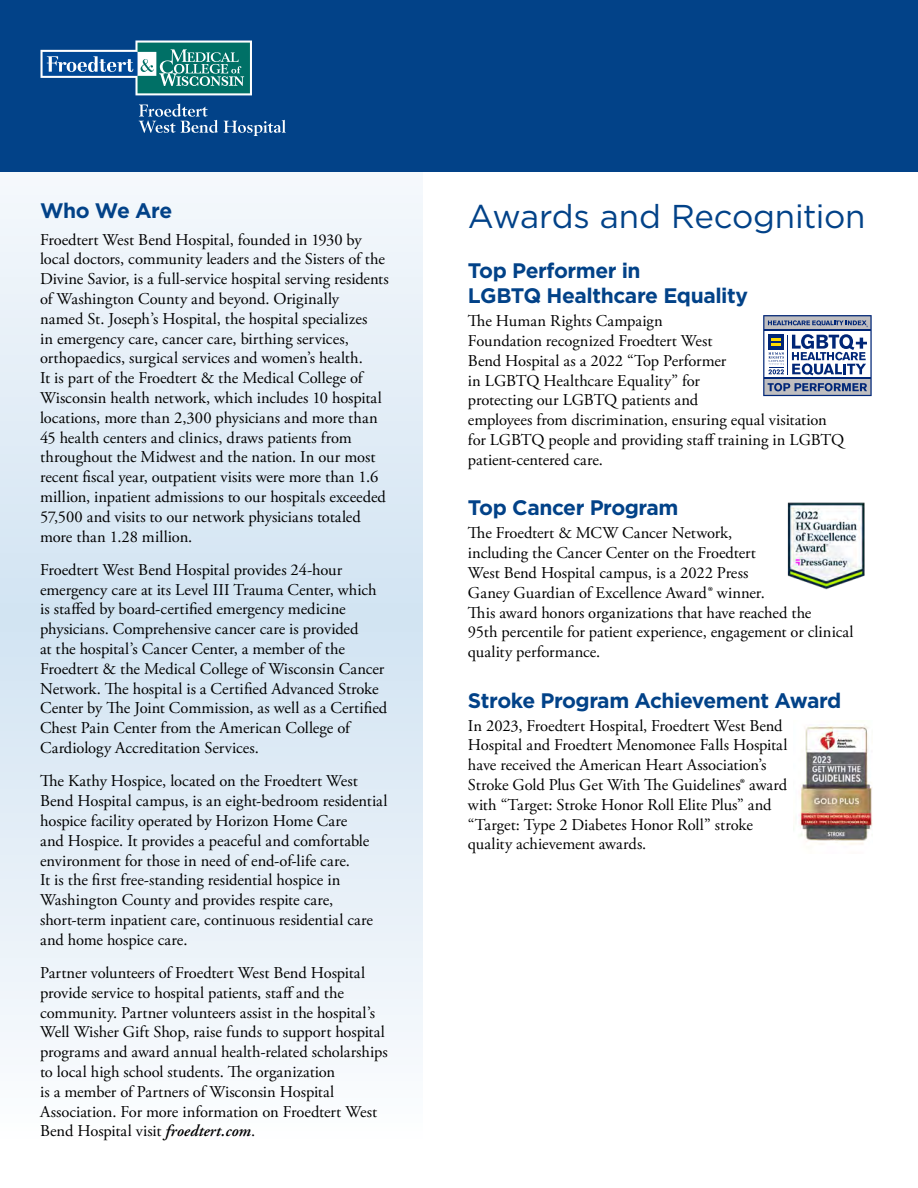
<style>
.page{position:relative;width:918px;height:1188px;background:#fff}
.page>*{position:absolute;margin:0;border:0;box-sizing:border-box;transform-origin:0 0}
.t1{font:33px "Gotham";letter-spacing:-.01em;color:#024288}
.t2{font:700 21px/25.2px "Gotham";letter-spacing:-.025em;color:#024288}
.t3{font:16.5px/19.8px "Adobe Garamond Pro";letter-spacing:-.005em;color:#000}
.s1{font-weight:600;font-style:italic}
</style>
<div class="page">
<svg style="left:0;top:171px;width:423px;height:877px"></svg>
<div style="left:0;top:0;width:918px;height:171px;background:#024288"></div>
<svg style="left:41px;top:40px;width:211px;height:55px"></svg>
<svg style="left:139px;top:104px;width:79px;height:29px"></svg>
<svg style="left:224px;top:120px;width:62px;height:16px"></svg>
<svg style="left:763px;top:315px;width:109px;height:81px"></svg>
<img style="left:787px;top:502px;width:78px;height:88px">
<img style="left:793px;top:725px;width:80px;height:120px">
<h3 class="t2" style="left:40px;top:198px;width:134px">Who We Are</h3>
<p class="t3" style="left:40px;top:230px;width:350px">Froedtert West Bend Hospital, founded in 1930 by local doctors, community leaders and the Sisters of the Divine Savior, is a full-service hospital serving residents of Washington County and beyond. Originally<br>named St. Joseph’s Hospital, the hospital specializes<br>in emergency care, cancer care, birthing services, orthopaedics, surgical services and women’s health.<br>It is part of the Froedtert &amp; the Medical College of Wisconsin health network, which includes 10 hospital locations, more than 2,300 physicians and more than 45 health centers and clinics, draws patients from throughout the Midwest and the nation. In our most recent fscal year, outpatient visits were more than 1.6 million, inpatient admissions to our hospitals exceeded 57,500 and visits to our network physicians totaled more than 1.28 million.</p>
<p class="t3" style="left:40px;top:560px;width:349px">Froedtert West Bend Hospital provides 24-hour emergency care at its Level III Trauma Center, which is stafed by board-certifed emergency medicine physicians. Comprehensive cancer care is provided<br>at the hospital’s Cancer Center, a member of the Froedtert &amp; the Medical College of Wisconsin Cancer Network. Te hospital is a Certifed Advanced Stroke Center by Te Joint Commission, as well as a Certifed Chest Pain Center from the American College of Cardiology Accreditation Services.</p>
<p class="t3" style="left:40px;top:772px;width:349px">Te Kathy Hospice, located on the Froedtert West Bend Hospital campus, is an eight-bedroom residential hospice facility operated by Horizon Home Care<br>and Hospice. It provides a peaceful and comfortable environment for those in need of end-of-life care.<br>It is the frst free-standing residential hospice in Washington County and provides respite care, short-term inpatient care, continuous residential care and home hospice care.</p>
<p class="t3" style="left:40px;top:963px;width:349px">Partner volunteers of Froedtert West Bend Hospital provide service to hospital patients, staf and the community. Partner volunteers assist in the hospital’s Well Wisher Gift Shop, raise funds to support hospital programs and award annual health-related scholarships to local high school students. Te organization<br>is a member of Partners of Wisconsin Hospital Association. For more information on Froedtert West Bend Hospital visit <span class="s1">froedtert.com</span>.</p>
<h1 class="t1" style="left:468px;top:195px;width:399px">Awards and Recognition</h1>
<p class="t2" style="left:468px;top:258px;width:282px">Top Performer in<br>LGBTQ Healthcare Equality</p>
<p class="t3" style="left:468px;top:312px;width:378px">Te Human Rights Campaign<br>Foundation recognized Froedtert West<br>Bend Hospital as a 2022 “Top Performer<br>in LGBTQ Healthcare Equality” for<br>protecting our LGBTQ patients and<br>employees from discrimination, ensuring equal visitation for LGBTQ people and providing staf training in LGBTQ patient-centered care.</p>
<h3 class="t2" style="left:468px;top:495px;width:212px">Top Cancer Program</h3>
<p class="t3" style="left:468px;top:524px;width:387px">Te Froedtert &amp; MCW Cancer Network,<br>including the Cancer Center on the Froedtert<br>West Bend Hospital campus, is a 2022 Press<br>Ganey Guardian of Excellence Award® winner.<br>Tis award honors organizations that have reached the<br>95th percentile for patient experience, engagement or clinical quality performance.</p>
<h3 class="t2" style="left:468px;top:687px;width:375px">Stroke Program Achievement Award</h3>
<p class="t3" style="left:468px;top:716px;width:321px">In 2023, Froedtert Hospital, Froedtert West Bend Hospital and Froedtert Menomonee Falls Hospital have received the American Heart Association’s Stroke Gold Plus Get With Te Guidelines® award with “Target: Stroke Honor Roll Elite Plus” and “Target: Type 2 Diabetes Honor Roll” stroke quality achievement awards.</p>
</div>
